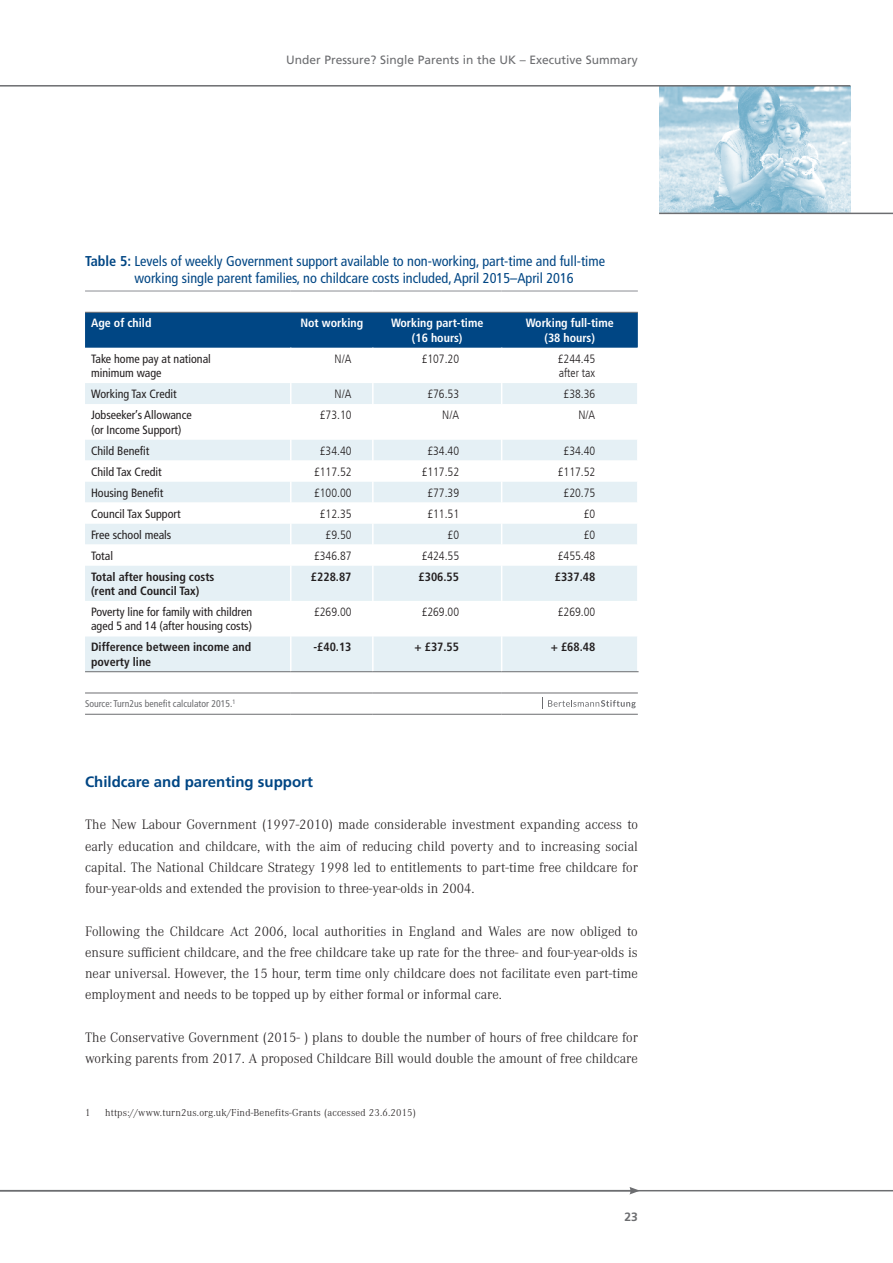
<style>
.page{position:relative;width:893px;height:1263px;background:#fff}
.page>*{position:absolute;margin:0;border:0;box-sizing:border-box;transform-origin:0 0}
.t1{font:700 15px "Frutiger LT Com";color:#004684}
.t2{font:300 14.25px/21.3px "Corporate A";color:#231f20;text-align:justify}
.t3{font:condensed 14.25px/17.1px "Frutiger LT Com";color:#004684}
.t4{font:condensed 12px/14.4px "Frutiger LT Com";color:#231f20}
.t5{font:300 condensed 12px/14.4px "Frutiger LT Com";color:#231f20}
.t6{font:700 condensed 12px/14.4px "Frutiger LT Com";color:#231f20}
.t7{font:700 condensed 12px/14.4px "Frutiger LT Com";color:#fff;text-align:center}
.t8{font:12px "Frutiger LT Com";color:#6c6d70}
.t9{font:700 12px "Frutiger LT Com";color:#6c6d70}
.t10{font:300 10.5px "Corporate A";letter-spacing:.015em;color:#231f20}
.t11{font:condensed 9.75px "Frutiger LT Com";color:#6c6d70}
.s1{font-weight:700}
</style>
<div class="page">
<img style="left:659px;top:87px;width:191px;height:126px">
<hr style="left:0;top:1190px;width:893px;height:1px;background:#6c6d70">
<svg style="left:629px;top:1187px;width:11px;height:7px"></svg>
<hr style="left:0;top:85px;width:850px;height:2px;background:#6c6d70">
<hr style="left:659px;top:213px;width:234px;height:1px;background:#6c6d70">
<div style="left:85px;top:313px;width:553px;height:35px;background:#004684"></div>
<div style="left:85px;top:383px;width:552px;height:288px;background:#e5f0f5"></div>
<svg style="left:85px;top:404px;width:552px;height:232px"></svg>
<hr style="left:85px;top:290px;width:206px;height:2px;background:#b2b3b7">
<hr style="left:291px;top:290px;width:82px;height:2px;background:#b2b3b7">
<hr style="left:373px;top:290px;width:129px;height:2px;background:#b2b3b7">
<hr style="left:502px;top:290px;width:136px;height:2px;background:#b2b3b7">
<hr style="left:85px;top:693px;width:206px;height:1px;background:#6c6d70">
<hr style="left:291px;top:693px;width:82px;height:1px;background:#6c6d70">
<hr style="left:373px;top:693px;width:129px;height:1px;background:#6c6d70">
<hr style="left:502px;top:693px;width:136px;height:1px;background:#6c6d70">
<hr style="left:85px;top:714px;width:206px;height:1px;background:#6c6d70">
<hr style="left:291px;top:714px;width:82px;height:1px;background:#6c6d70">
<hr style="left:373px;top:714px;width:129px;height:1px;background:#6c6d70">
<hr style="left:502px;top:714px;width:136px;height:1px;background:#6c6d70">
<svg style="left:290px;top:383px;width:1px;height:21px"></svg>
<hr style="left:372px;top:383px;width:2px;height:21px;background:#fff">
<hr style="left:290px;top:404px;width:1px;height:35px;background:#fff">
<hr style="left:372px;top:404px;width:2px;height:35px;background:#fff">
<hr style="left:372px;top:439px;width:2px;height:21px;background:#fff">
<hr style="left:372px;top:460px;width:2px;height:21px;background:#fff">
<hr style="left:372px;top:481px;width:2px;height:21px;background:#fff">
<hr style="left:372px;top:502px;width:2px;height:21px;background:#fff">
<hr style="left:372px;top:523px;width:2px;height:21px;background:#fff">
<svg style="left:290px;top:439px;width:1px;height:126px"></svg>
<hr style="left:372px;top:544px;width:2px;height:21px;background:#fff">
<hr style="left:290px;top:565px;width:1px;height:36px;background:#fff">
<hr style="left:372px;top:565px;width:2px;height:36px;background:#fff">
<hr style="left:290px;top:601px;width:1px;height:35px;background:#fff">
<hr style="left:372px;top:601px;width:2px;height:35px;background:#fff">
<hr style="left:290px;top:636px;width:1px;height:35px;background:#fff">
<hr style="left:372px;top:636px;width:2px;height:35px;background:#fff">
<hr style="left:85px;top:312px;width:206px;height:1px;background:#6c6d70">
<hr style="left:291px;top:312px;width:82px;height:1px;background:#6c6d70">
<hr style="left:373px;top:312px;width:129px;height:1px;background:#6c6d70">
<hr style="left:502px;top:312px;width:136px;height:1px;background:#6c6d70">
<svg style="left:501px;top:383px;width:1px;height:21px"></svg>
<hr style="left:501px;top:404px;width:1px;height:35px;background:#fff">
<svg style="left:501px;top:439px;width:1px;height:126px"></svg>
<hr style="left:501px;top:565px;width:1px;height:36px;background:#fff">
<hr style="left:501px;top:601px;width:1px;height:35px;background:#fff">
<hr style="left:501px;top:636px;width:1px;height:35px;background:#fff">
<hr style="left:85px;top:671px;width:206px;height:1px;background:#6c6d70">
<hr style="left:291px;top:671px;width:82px;height:1px;background:#6c6d70">
<hr style="left:373px;top:671px;width:129px;height:1px;background:#6c6d70">
<hr style="left:502px;top:671px;width:137px;height:1px;background:#6c6d70">
<svg style="left:542px;top:698px;width:94px;height:11px"></svg>
<p class="t8" style="left:286px;top:53px;width:353px">Under Pressure? Single Parents in the UK – Executive Summary</p>
<p class="t3" style="left:134px;top:252px;width:472px;text-indent:-49px"><span class="s1">Table 5:</span> Levels of weekly Government support available to non-working, part-time and full-time working single parent families, no childcare costs included, April 2015–April 2016</p>
<p class="t7" style="left:91px;top:316px;width:62px">Age of child</p>
<p class="t7" style="left:300px;top:316px;width:64px">Not working</p>
<p class="t7" style="left:391px;top:316px;width:94px">Working part-time (16 hours)</p>
<p class="t7" style="left:526px;top:316px;width:89px">Working full-time (38 hours)</p>
<p class="t4" style="left:91px;top:351px;width:121px">Take home pay at national minimum wage</p>
<p class="t5" style="left:335px;top:351px;width:18px">N/A</p>
<p class="t5" style="left:422px;top:351px;width:39px">£107.20</p>
<p class="t5" style="left:558px;top:351px;width:39px">£244.45 after tax</p>
<p class="t4" style="left:91px;top:387px;width:87px">Working Tax Credit</p>
<p class="t5" style="left:335px;top:387px;width:18px">N/A</p>
<p class="t5" style="left:427px;top:387px;width:33px">£76.53</p>
<p class="t5" style="left:564px;top:387px;width:33px">£38.36</p>
<p class="t4" style="left:91px;top:408px;width:102px">Jobseeker’s Allowance (or Income Support)</p>
<p class="t5" style="left:320px;top:408px;width:33px">£73.10</p>
<p class="t5" style="left:442px;top:408px;width:18px">N/A</p>
<p class="t5" style="left:578px;top:408px;width:18px">N/A</p>
<p class="t4" style="left:91px;top:443px;width:60px">Child Benefit</p>
<p class="t5" style="left:320px;top:443px;width:33px">£34.40</p>
<p class="t5" style="left:427px;top:443px;width:33px">£34.40</p>
<p class="t5" style="left:564px;top:443px;width:33px">£34.40</p>
<p class="t4" style="left:91px;top:464px;width:72px">Child Tax Credit</p>
<p class="t5" style="left:314px;top:464px;width:39px">£117.52</p>
<p class="t5" style="left:422px;top:464px;width:39px">£117.52</p>
<p class="t5" style="left:558px;top:464px;width:39px">£117.52</p>
<p class="t4" style="left:91px;top:485px;width:74px">Housing Benefit</p>
<p class="t5" style="left:314px;top:485px;width:39px">£100.00</p>
<p class="t5" style="left:427px;top:485px;width:33px">£77.39</p>
<p class="t5" style="left:564px;top:485px;width:33px">£20.75</p>
<p class="t4" style="left:91px;top:506px;width:91px">Council Tax Support</p>
<p class="t5" style="left:320px;top:506px;width:33px">£12.35</p>
<p class="t5" style="left:427px;top:506px;width:33px">£11.51</p>
<p class="t5" style="left:584px;top:506px;width:13px">£0</p>
<p class="t4" style="left:91px;top:527px;width:82px">Free school meals</p>
<p class="t5" style="left:326px;top:527px;width:27px">£9.50</p>
<p class="t5" style="left:448px;top:527px;width:13px">£0</p>
<p class="t5" style="left:584px;top:527px;width:13px">£0</p>
<p class="t4" style="left:91px;top:548px;width:23px">Total</p>
<p class="t5" style="left:314px;top:548px;width:39px">£346.87</p>
<p class="t5" style="left:422px;top:548px;width:39px">£424.55</p>
<p class="t5" style="left:558px;top:548px;width:39px">£455.48</p>
<p class="t6" style="left:91px;top:569px;width:125px">Total after housing costs (rent and Council Tax)</p>
<p class="t6" style="left:311px;top:569px;width:42px">£228.87</p>
<p class="t6" style="left:419px;top:569px;width:42px">£306.55</p>
<p class="t6" style="left:555px;top:569px;width:42px">£337.48</p>
<p class="t4" style="left:91px;top:605px;width:163px">Poverty line for family with children aged 5 and 14 (after housing costs)</p>
<p class="t5" style="left:314px;top:605px;width:39px">£269.00</p>
<p class="t5" style="left:422px;top:605px;width:39px">£269.00</p>
<p class="t5" style="left:558px;top:605px;width:39px">£269.00</p>
<p class="t6" style="left:91px;top:640px;width:162px">Difference between income and poverty line</p>
<p class="t6" style="left:313px;top:640px;width:40px">-£40.13</p>
<p class="t6" style="left:414px;top:640px;width:46px">+ £37.55</p>
<p class="t6" style="left:551px;top:640px;width:46px">+ £68.48</p>
<p class="t11" style="left:85px;top:698px;width:152px">Source: Turn2us benefit calculator 2015.<sup>1</sup></p>
<p class="t1" style="left:85px;top:773px;width:229px">Childcare and parenting support</p>
<p class="t2" style="left:85px;top:813px;width:554px">The New Labour Government (1997-2010) made considerable investment expanding access to early education and childcare, with the aim of reducing child poverty and to increasing social capital. The National Childcare Strategy 1998 led to entitlements to part-time free childcare for four-year-olds and extended the provision to three-year-olds in 2004.</p>
<p class="t2" style="left:85px;top:920px;width:554px">Following the Childcare Act 2006, local authorities in England and Wales are now obliged to ensure sufficient childcare, and the free childcare take up rate for the three- and four-year-olds is near universal. However, the 15 hour, term time only childcare does not facilitate even part-time employment and needs to be topped up by either formal or informal care.</p>
<p class="t2" style="left:85px;top:1026px;width:554px">The Conservative Government (2015- ) plans to double the number of hours of free childcare for working parents from 2017. A proposed Childcare Bill would double the amount of free childcare</p>
<p class="t10" style="left:85px;top:1106px;width:7px">1</p>
<p class="t10" style="left:105px;top:1106px;width:312px">https://www.turn2us.org.uk/Find-Benefits-Grants (accessed 23.6.2015)</p>
<p class="t9" style="left:624px;top:1210px;width:15px">23</p>
</div>
